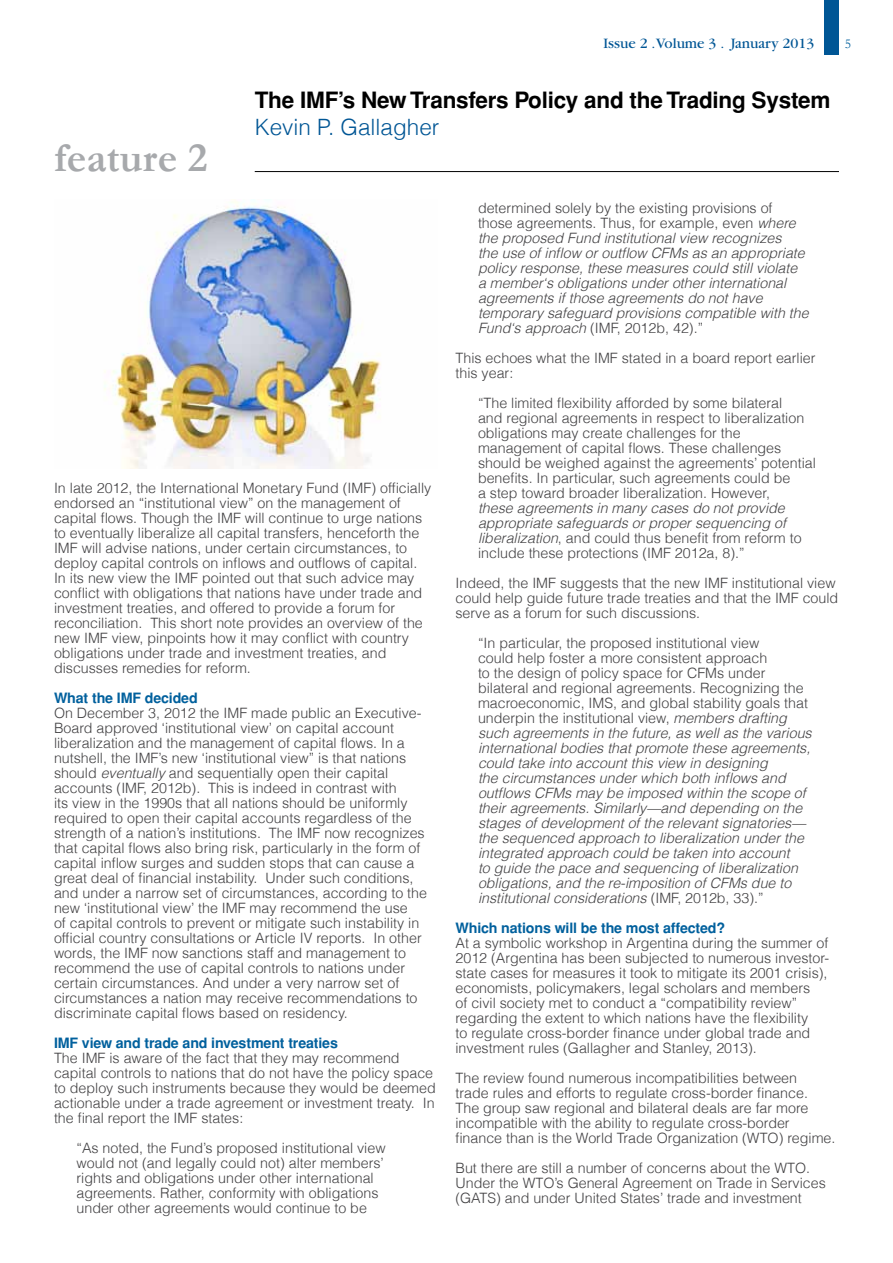
<style>
.page{position:relative;width:893px;height:1263px;background:#fff}
.page>*{position:absolute;margin:0;border:0;box-sizing:border-box;transform-origin:0 0}
.t1{font:700 42px "Garamond";color:#a7a9ac}
.t2{font:700 22.5px "Helvetica";letter-spacing:-.01em;color:#000}
.t3{font:300 22.5px "Helvetica";color:#005695}
.t4{font:15px "Garamond";color:#005695}
.t5{font:300 14.25px/15px "Helvetica";color:#414042}
.t6{font:italic 300 14.25px/15px "Helvetica";color:#414042}
.t7{font:700 14.25px "Helvetica";letter-spacing:-.01em;color:#00609d}
.t8{font:13.5px "Garamond";color:#00609d}
.s1{font-style:italic}
.s2{font-style:normal}
</style>
<div class="page">
<div style="left:824px;top:0;width:14px;height:54px;background:#005695"></div>
<hr style="left:255px;top:171px;width:584px;height:1px;background:#000">
<img style="left:104px;top:201px;width:277px;height:268px">
<p class="t4" style="left:604px;top:35px;width:212px">Issue 2 .Volume 3 . January 2013</p>
<p class="t8" style="left:845px;top:36px;width:8px">5</p>
<h1 class="t1" style="left:54px;top:132px;width:155px">feature 2</h1>
<h2 class="t2" style="left:255px;top:86px;width:577px">The IMF’s New Transfers Policy and the Trading System</h2>
<h2 class="t3" style="left:255px;top:113px;width:186px">Kevin P. Gallagher</h2>
<p class="t5" style="left:54px;top:480px;width:379px">In late 2012, the International Monetary Fund (IMF) officially endorsed an “institutional view” on the management of capital flows. Though the IMF will continue to urge nations to eventually liberalize all capital transfers, henceforth the IMF will advise nations, under certain circumstances, to deploy capital controls on inflows and outflows of capital.<br>In its new view the IMF pointed out that such advice may conflict with obligations that nations have under trade and investment treaties, and offered to provide a forum for reconciliation. This short note provides an overview of the new IMF view, pinpoints how it may conflict with country obligations under trade and investment treaties, and discusses remedies for reform.</p>
<p class="t7" style="left:54px;top:689px;width:145px">What the IMF decided</p>
<p class="t5" style="left:54px;top:705px;width:375px">On December 3, 2012 the IMF made public an Executive-Board approved ‘institutional view’ on capital account liberalization and the management of capital flows. In a nutshell, the IMF’s new ‘institutional view” is that nations should <span class="s1">eventually</span> and sequentially open their capital accounts (IMF, 2012b). This is indeed in contrast with<br>its view in the 1990s that all nations should be uniformly required to open their capital accounts regardless of the strength of a nation’s institutions. The IMF now recognizes that capital flows also bring risk, particularly in the form of capital inflow surges and sudden stops that can cause a great deal of financial instability. Under such conditions, and under a narrow set of circumstances, according to the new ‘institutional view’ the IMF may recommend the use<br>of capital controls to prevent or mitigate such instability in official country consultations or Article IV reports. In other words, the IMF now sanctions staff and management to recommend the use of capital controls to nations under certain circumstances. And under a very narrow set of circumstances a nation may receive recommendations to discriminate capital flows based on residency.</p>
<p class="t7" style="left:54px;top:1034px;width:286px">IMF view and trade and investment treaties</p>
<p class="t5" style="left:54px;top:1050px;width:383px">The IMF is aware of the fact that they may recommend capital controls to nations that do not have the policy space to deploy such instruments because they would be deemed actionable under a trade agreement or investment treaty. In the final report the IMF states:</p>
<p class="t5" style="left:77px;top:1140px;width:311px">“As noted, the Fund’s proposed institutional view would not (and legally could not) alter members’ rights and obligations under other international agreements. Rather, conformity with obligations under other agreements would continue to be</p>
<p class="t6" style="left:478px;top:200px;width:332px"><span class="s2">determined solely by the existing provisions of those agreements. Thus, for example, even</span> where the proposed Fund institutional view recognizes<br>the use of inflow or outflow CFMs as an appropriate policy response, these measures could still violate a member‘s obligations under other international agreements if those agreements do not have temporary safeguard provisions compatible with the Fund‘s approach <span class="s2">(IMF, 2012b, 42).”</span></p>
<p class="t5" style="left:455px;top:350px;width:362px">This echoes what the IMF stated in a board report earlier this year:</p>
<p class="t5" style="left:478px;top:395px;width:339px">“The limited flexibility afforded by some bilateral<br>and regional agreements in respect to liberalization obligations may create challenges for the management of capital flows. These challenges should be weighed against the agreements’ potential benefits. In particular, such agreements could be<br>a step toward broader liberalization. However,</p>
<p class="t6" style="left:478px;top:500px;width:325px">these agreements in many cases do not provide appropriate safeguards or proper sequencing of liberalization<span class="s2">, and could thus benefit from reform to include these protections (IMF 2012a, 8).”</span></p>
<p class="t5" style="left:455px;top:575px;width:384px">Indeed, the IMF suggests that the new IMF institutional view could help guide future trade treaties and that the IMF could serve as a forum for such discussions.</p>
<p class="t6" style="left:478px;top:635px;width:335px"><span class="s2">“In particular, the proposed institutional view<br>could help foster a more consistent approach<br>to the design of policy space for CFMs under bilateral and regional agreements. Recognizing the macroeconomic, IMS, and global stability goals that underpin the institutional view,</span> members drafting such agreements in the future, as well as the various international bodies that promote these agreements, could take into account this view in designing<br>the circumstances under which both inflows and outflows CFMs may be imposed within the scope of their agreements. Similarly—and depending on the stages of development of the relevant signatories— the sequenced approach to liberalization under the integrated approach could be taken into account<br>to guide the pace and sequencing of liberalization obligations, and the re-imposition of CFMs due to institutional considerations <span class="s2">(IMF, 2012b, 33).”</span></p>
<p class="t7" style="left:455px;top:920px;width:271px">Which nations will be the most affected?</p>
<p class="t5" style="left:455px;top:935px;width:375px">At a symbolic workshop in Argentina during the summer of 2012 (Argentina has been subjected to numerous investor&shy;state cases for measures it took to mitigate its 2001 crisis), economists, policymakers, legal scholars and members<br>of civil society met to conduct a “compatibility review” regarding the extent to which nations have the flexibility<br>to regulate cross-border finance under global trade and investment rules (Gallagher and Stanley, 2013).</p>
<p class="t5" style="left:455px;top:1070px;width:381px">The review found numerous incompatibilities between<br>trade rules and efforts to regulate cross-border finance.<br>The group saw regional and bilateral deals are far more incompatible with the ability to regulate cross-border finance than is the World Trade Organization (WTO) regime.</p>
<p class="t5" style="left:455px;top:1160px;width:372px">But there are still a number of concerns about the WTO.<br>Under the WTO’s General Agreement on Trade in Services (GATS) and under United States’ trade and investment</p>
</div>
